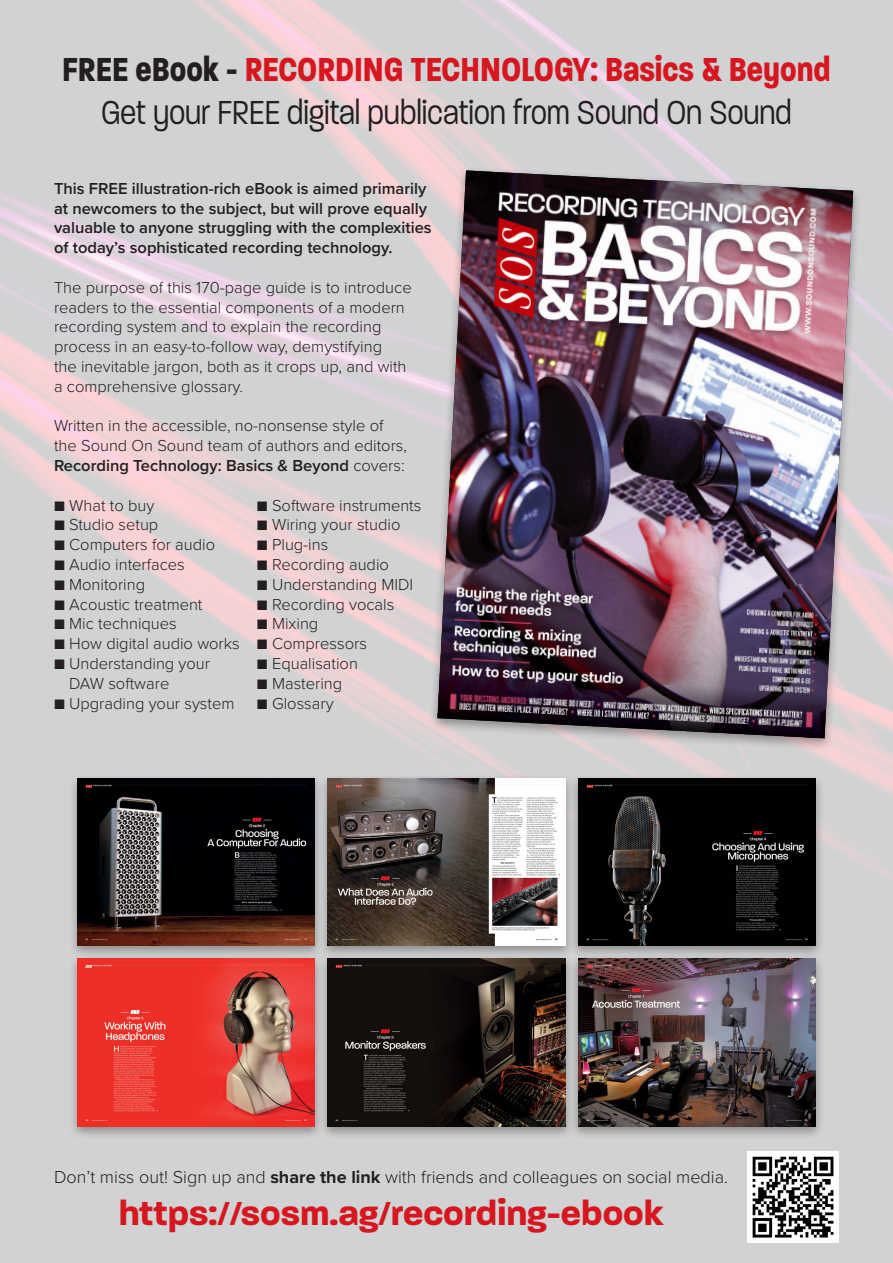
<style>
.page{position:relative;width:893px;height:1263px;background:#fff}
.page>*{position:absolute;margin:0;border:0;box-sizing:border-box;transform-origin:0 0}
.t1{font:300 36px/43.2px "Paralucent Condensed";color:#231f20;text-align:center}
.t2{font:700 36px "Paralucent";color:#d7171f}
.t3{font:300 18px "Proxima Nova";color:#231f20}
.t4{font:300 16.5px/19.8px "Proxima Nova";color:#231f20}
.t5{font:600 16.5px/19.8px "Proxima Nova";color:#231f20}
.s1{font-weight:700}
.s2{font-weight:700;color:#d7171f}
.s3{font-weight:600}
</style>
<div class="page">
<div style="left:428px;top:166px;width:434px;height:586px;background:#231f20;opacity:.4"></div>
<img style="left:437px;top:170px;width:416px;height:568px">
<div style="left:69px;top:773px;width:255px;height:186px;background:#231f20;opacity:.4"></div>
<img style="left:78px;top:778px;width:237px;height:168px">
<div style="left:69px;top:954px;width:255px;height:186px;background:#231f20;opacity:.4"></div>
<img style="left:78px;top:959px;width:237px;height:168px">
<div style="left:319px;top:773px;width:255px;height:186px;background:#231f20;opacity:.4"></div>
<img style="left:328px;top:778px;width:237px;height:168px">
<div style="left:319px;top:954px;width:255px;height:186px;background:#231f20;opacity:.4"></div>
<img style="left:328px;top:959px;width:237px;height:168px">
<div style="left:569px;top:773px;width:255px;height:186px;background:#231f20;opacity:.4"></div>
<img style="left:578px;top:778px;width:237px;height:168px">
<div style="left:569px;top:954px;width:255px;height:186px;background:#231f20;opacity:.4"></div>
<img style="left:578px;top:959px;width:237px;height:168px">
<img style="left:752px;top:1156px;width:82px;height:82px">
<h1 class="t1" style="left:62px;top:48px;width:770px"><span class="s1">FREE eBook -</span> <span class="s2">RECORDING TECHNOLOGY: Basics &amp; Beyond<br></span>Get your FREE digital publication from Sound On Sound</h1>
<p class="t5" style="left:54px;top:178px;width:379px">This FREE illustration-rich eBook is aimed primarily at newcomers to the subject, but will prove equally valuable to anyone struggling with the complexities of today’s sophisticated recording technology.</p>
<p class="t4" style="left:54px;top:276px;width:359px">The purpose of this 170-page guide is to introduce readers to the essential components of a modern recording system and to explain the recording process in an easy-to-follow way, demystifying<br>the inevitable jargon, both as it crops up, and with a comprehensive glossary.</p>
<p class="t4" style="left:54px;top:415px;width:355px">Written in the accessible, no-nonsense style of the Sound On Sound team of authors and editors,<br><span class="s3">Recording Technology: Basics &amp; Beyond</span> covers:</p>
<p class="t4" style="left:54px;top:494px;width:102px">■ What to buy</p>
<p class="t4" style="left:54px;top:514px;width:106px">■ Studio setup</p>
<p class="t4" style="left:54px;top:534px;width:163px">■ Computers for audio</p>
<p class="t4" style="left:54px;top:554px;width:132px">■ Audio interfaces</p>
<p class="t4" style="left:54px;top:573px;width:93px">■ Monitoring</p>
<p class="t4" style="left:54px;top:593px;width:150px">■ Acoustic treatment</p>
<p class="t4" style="left:54px;top:613px;width:124px">■ Mic techniques</p>
<p class="t4" style="left:54px;top:633px;width:187px">■ How digital audio works</p>
<p class="t4" style="left:69px;top:653px;width:142px;text-indent:-15px">■ Understanding your<br>DAW software</p>
<p class="t4" style="left:54px;top:692px;width:182px">■ Upgrading your system</p>
<p class="t4" style="left:257px;top:494px;width:166px">■ Software instruments</p>
<p class="t4" style="left:257px;top:514px;width:145px">■ Wiring your studio</p>
<p class="t4" style="left:257px;top:534px;width:73px">■ Plug-ins</p>
<p class="t4" style="left:257px;top:554px;width:134px">■ Recording audio</p>
<p class="t4" style="left:257px;top:573px;width:158px">■ Understanding MIDI</p>
<p class="t4" style="left:257px;top:593px;width:139px">■ Recording vocals</p>
<p class="t4" style="left:257px;top:613px;width:63px">■ Mixing</p>
<p class="t4" style="left:257px;top:633px;width:112px">■ Compressors</p>
<p class="t4" style="left:257px;top:653px;width:103px">■ Equalisation</p>
<p class="t4" style="left:257px;top:672px;width:87px">■ Mastering</p>
<p class="t4" style="left:257px;top:692px;width:78px">■ Glossary</p>
<p class="t3" style="left:54px;top:1163px;width:676px">Don’t miss out! Sign up and <span class="s1">share the link</span> with friends and colleagues on social media.</p>
<h1 class="t2" style="left:119px;top:1192px;width:546px">https://sosm.ag/recording-ebook</h1>
</div>
